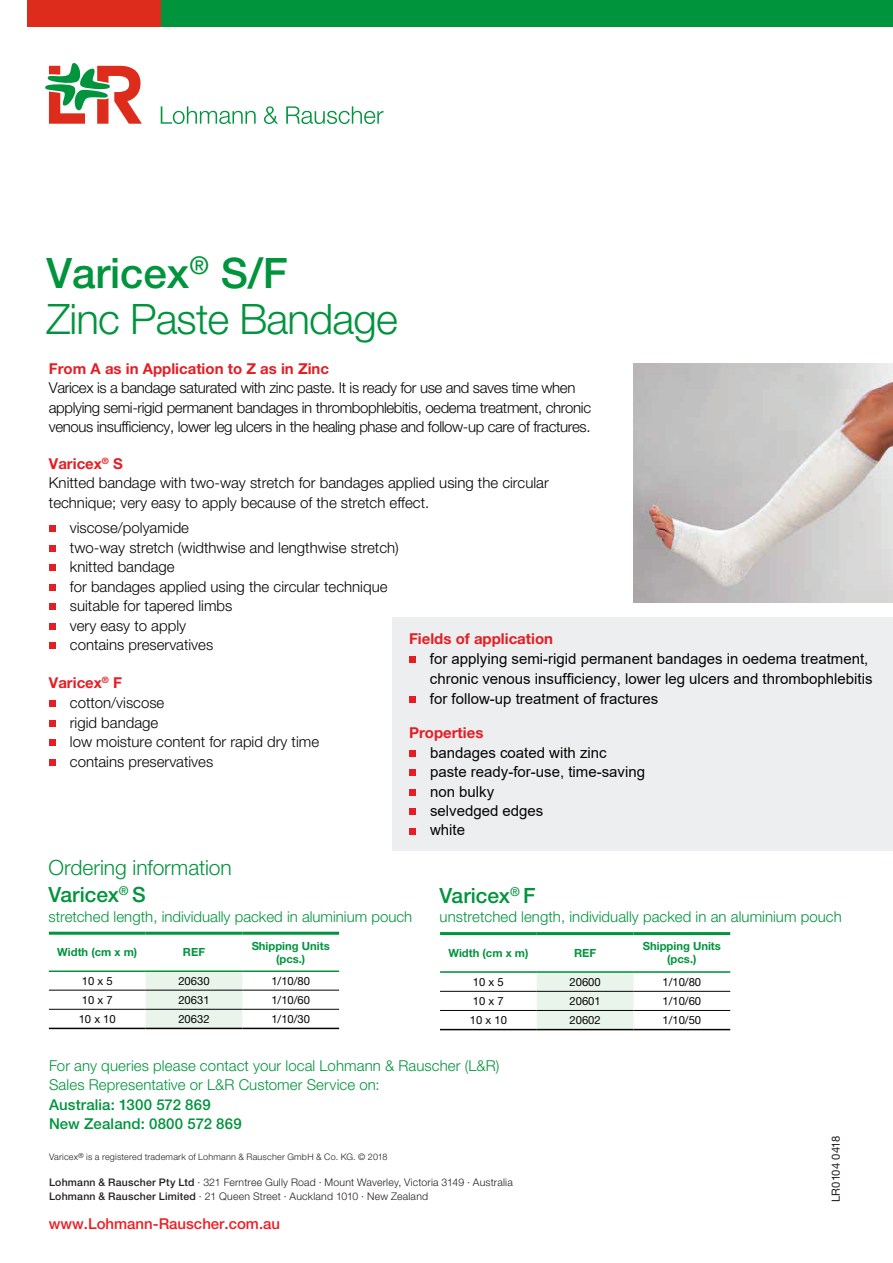
<style>
.page{position:relative;width:893px;height:1263px;background:#fff}
.page>*{position:absolute;margin:0;border:0;box-sizing:border-box;transform-origin:0 0}
.Head_medium_28_30_8{font:300 42px/46.2px "Helvetica Neue LT Pro";letter-spacing:-.02em;color:#00943d}
.t1{font:300 21px/27px "Helvetica Neue LT Pro";letter-spacing:-.005em;color:#00943d}
.t2{font:500 21px "Helvetica Neue LT Pro";color:#00943d}
.t3{font:300 15px/19.5px "Helvetica Neue LT Pro";color:#050504}
.t4{font:300 15px/19.5px "Helvetica Neue LT Pro";letter-spacing:-.025em;color:#050504}
.t5{font:15px/19.4px "Arial";color:#050504}
.Adresse_7_9_Medium_L{font:300 15px/19.5px "Helvetica Neue LT Pro";letter-spacing:.005em;color:#00943d}
.Adresse_7_9_Medium_L-2{font:500 15px "Helvetica Neue LT Pro";letter-spacing:.01em;color:#00943d}
.t6{font:500 15px "Helvetica Neue LT Pro";color:#ee1d23}
.t7{font:11.25px "Helvetica Neue LT Pro";color:#050504}
.t8{font:700 11.25px/12.8px "Helvetica Neue LT Pro";color:#00943d;text-align:center}
.SAP_Nummer_7_5_8_Rom{font:11.25px "Helvetica Neue LT Pro";color:#231f20}
.Adresse_7_9_Medium_L-3{font:300 10.5px "Helvetica Neue LT Pro";letter-spacing:.02em;color:#231f20}
.Adresse_7_9_Medium_L-4{font:300 9px "Helvetica Neue LT Pro";letter-spacing:.025em;color:#231f20}
.s1{font-weight:500}
.s2{font-weight:700;color:#e41e25}
.s3{font-family:"Helvetica Neue LT Pro";font-weight:700;color:#e41e25}
</style>
<div class="page">
<div style="left:49px;top:525px;width:6px;height:7px;background:#e41e25"></div>
<svg style="left:49px;top:545px;width:6px;height:6px"></svg>
<div style="left:49px;top:564px;width:6px;height:7px;background:#e41e25"></div>
<svg style="left:49px;top:584px;width:6px;height:6px"></svg>
<div style="left:49px;top:603px;width:6px;height:7px;background:#e41e25"></div>
<svg style="left:49px;top:623px;width:6px;height:6px"></svg>
<div style="left:49px;top:642px;width:6px;height:7px;background:#e41e25"></div>
<div style="left:392px;top:617px;width:501px;height:234px;background:#edeeef"></div>
<div style="left:409px;top:656px;width:7px;height:6px;background:#e41e25"></div>
<div style="left:409px;top:697px;width:7px;height:6px;background:#e41e25"></div>
<div style="left:409px;top:750px;width:7px;height:6px;background:#e41e25"></div>
<div style="left:409px;top:770px;width:7px;height:6px;background:#e41e25"></div>
<div style="left:409px;top:789px;width:7px;height:6px;background:#e41e25"></div>
<div style="left:409px;top:809px;width:7px;height:6px;background:#e41e25"></div>
<div style="left:409px;top:828px;width:7px;height:6px;background:#e41e25"></div>
<svg style="left:49px;top:972px;width:290px;height:56px"></svg>
<hr style="left:49px;top:932px;width:97px;height:3px;background:#00943d">
<hr style="left:146px;top:932px;width:96px;height:3px;background:#00943d">
<hr style="left:242px;top:932px;width:97px;height:3px;background:#00943d">
<hr style="left:49px;top:971px;width:97px;height:1px;background:#00943d">
<hr style="left:146px;top:971px;width:96px;height:1px;background:#00943d">
<hr style="left:242px;top:971px;width:97px;height:1px;background:#00943d">
<hr style="left:49px;top:990px;width:97px;height:1px;background:#050504">
<hr style="left:146px;top:990px;width:96px;height:1px;background:#050504">
<hr style="left:242px;top:990px;width:97px;height:1px;background:#050504">
<hr style="left:49px;top:1009px;width:97px;height:1px;background:#050504">
<hr style="left:146px;top:1009px;width:96px;height:1px;background:#050504">
<hr style="left:242px;top:1009px;width:97px;height:1px;background:#050504">
<hr style="left:49px;top:1028px;width:97px;height:1px;background:#050504">
<hr style="left:146px;top:1028px;width:96px;height:1px;background:#050504">
<hr style="left:242px;top:1028px;width:97px;height:1px;background:#050504">
<svg style="left:440px;top:973px;width:290px;height:56px"></svg>
<hr style="left:440px;top:932px;width:97px;height:3px;background:#00943d">
<hr style="left:537px;top:932px;width:96px;height:3px;background:#00943d">
<hr style="left:633px;top:932px;width:97px;height:3px;background:#00943d">
<hr style="left:440px;top:971px;width:97px;height:1px;background:#00943d">
<hr style="left:537px;top:971px;width:96px;height:1px;background:#00943d">
<hr style="left:633px;top:971px;width:97px;height:1px;background:#00943d">
<hr style="left:440px;top:972px;width:97px;height:1px;background:#00943d">
<hr style="left:537px;top:972px;width:96px;height:1px;background:#00943d">
<hr style="left:633px;top:972px;width:97px;height:1px;background:#00943d">
<hr style="left:440px;top:991px;width:97px;height:1px;background:#050504">
<hr style="left:537px;top:991px;width:96px;height:1px;background:#050504">
<hr style="left:633px;top:991px;width:97px;height:1px;background:#050504">
<hr style="left:440px;top:1010px;width:97px;height:1px;background:#050504">
<hr style="left:537px;top:1010px;width:96px;height:1px;background:#050504">
<hr style="left:633px;top:1010px;width:97px;height:1px;background:#050504">
<hr style="left:440px;top:1029px;width:97px;height:1px;background:#050504">
<hr style="left:537px;top:1029px;width:96px;height:1px;background:#050504">
<hr style="left:633px;top:1029px;width:97px;height:1px;background:#050504">
<img style="left:633px;top:363px;width:260px;height:239px">
<div style="left:49px;top:700px;width:6px;height:7px;background:#e41e25"></div>
<svg style="left:49px;top:720px;width:6px;height:6px"></svg>
<div style="left:49px;top:739px;width:6px;height:7px;background:#e41e25"></div>
<svg style="left:49px;top:759px;width:6px;height:6px"></svg>
<div style="left:161px;top:0;width:732px;height:27px;background:#00943d"></div>
<div style="left:27px;top:0;width:134px;height:27px;background:#dd2b1c"></div>
<svg style="left:45px;top:63px;width:97px;height:61px"></svg>
<svg style="left:161px;top:106px;width:95px;height:18px"></svg>
<svg style="left:264px;top:106px;width:14px;height:18px"></svg>
<svg style="left:286px;top:106px;width:97px;height:18px"></svg>
<p class="Head_medium_28_30_8" style="left:46px;top:249px;width:353px"><span class="s1">Varicex</span><sup>®</sup> <span class="s1">S/F<br></span>Zinc Paste Bandage</p>
<p class="t4" style="left:49px;top:358px;width:544px"><span class="s2">From A as in Application to Z as in Zinc<br></span>Varicex is a bandage saturated with zinc paste. It is ready for use and saves time when applying semi-rigid permanent bandages in thrombophlebitis, oedema treatment, chronic venous insufficiency, lower leg ulcers in the healing phase and follow-up care of fractures.</p>
<p class="t3" style="left:49px;top:453px;width:501px"><span class="s2">Varicex</span><sup>®</sup> <span class="s2">S<br></span>Knitted bandage with two-way stretch for bandages applied using the circular technique; very easy to apply because of the stretch effect.</p>
<p class="t3" style="left:70px;top:518px;width:330px">viscose/polyamide<br>two-way stretch (widthwise and lengthwise stretch) knitted bandage<br>for bandages applied using the circular technique suitable for tapered limbs<br>very easy to apply</p>
<p class="t5" style="left:430px;top:629px;width:444px;line-height:19.8px;text-indent:-21px"><span class="s3">Fields of application<br></span>for applying semi-rigid permanent bandages in oedema treatment, chronic venous insufficiency, lower leg ulcers and thrombophlebitis for follow-up treatment of fractures</p>
<p class="t5" style="left:430px;top:723px;width:217px;text-indent:-21px"><span class="s3">Properties<br></span>bandages coated with zinc paste ready-for-use, time-saving non bulky<br>selvedged edges<br>white</p>
<p class="t1" style="left:48px;top:854px;width:185px">Ordering information<br><span class="s1">Varicex</span><sup>®</sup> <span class="s1">S</span></p>
<p class="Adresse_7_9_Medium_L" style="left:48px;top:906px;width:365px">stretched length, individually packed in aluminium pouch</p>
<p class="t8" style="left:57px;top:946px;width:81px">Width (cm x m)</p>
<p class="t8" style="left:183px;top:946px;width:24px">REF</p>
<p class="t8" style="left:252px;top:939px;width:80px">Shipping Units (pcs.)</p>
<p class="t7" style="left:82px;top:974px;width:32px">10 x 5</p>
<p class="t7" style="left:178px;top:974px;width:33px">20630</p>
<p class="t7" style="left:271px;top:974px;width:40px">1/10/80</p>
<p class="t7" style="left:82px;top:993px;width:32px">10 x 7</p>
<p class="t7" style="left:178px;top:993px;width:33px">20631</p>
<p class="t7" style="left:271px;top:993px;width:40px">1/10/60</p>
<p class="t7" style="left:79px;top:1012px;width:39px">10 x 10</p>
<p class="t7" style="left:178px;top:1012px;width:33px">20632</p>
<p class="t7" style="left:271px;top:1012px;width:40px">1/10/30</p>
<p class="t3" style="left:70px;top:635px;width:145px">contains preservatives</p>
<p class="t3" style="left:70px;top:673px;width:251px;text-indent:-21px"><span class="s2">Varicex</span><sup>®</sup> <span class="s2">F<br></span>cotton/viscose<br>rigid bandage<br>low moisture content for rapid dry time contains preservatives</p>
<p class="t2" style="left:440px;top:883px;width:98px">Varicex<sup>®</sup> F</p>
<p class="Adresse_7_9_Medium_L" style="left:440px;top:907px;width:404px">unstretched length, individually packed in an aluminium pouch</p>
<p class="t8" style="left:448px;top:946px;width:81px">Width (cm x m)</p>
<p class="t8" style="left:574px;top:946px;width:24px">REF</p>
<p class="t8" style="left:643px;top:940px;width:80px">Shipping Units (pcs.)</p>
<p class="t7" style="left:473px;top:975px;width:32px">10 x 5</p>
<p class="t7" style="left:569px;top:975px;width:33px">20600</p>
<p class="t7" style="left:662px;top:975px;width:40px">1/10/80</p>
<p class="t7" style="left:473px;top:994px;width:32px">10 x 7</p>
<p class="t7" style="left:569px;top:994px;width:33px">20601</p>
<p class="t7" style="left:662px;top:994px;width:40px">1/10/60</p>
<p class="t7" style="left:470px;top:1013px;width:39px">10 x 10</p>
<p class="t7" style="left:569px;top:1013px;width:33px">20602</p>
<p class="t7" style="left:662px;top:1013px;width:40px">1/10/50</p>
<p class="Adresse_7_9_Medium_L" style="left:49px;top:1055px;width:452px">For any queries please contact your local Lohmann &amp; Rauscher (L&amp;R)<br>Sales Representative or L&amp;R Customer Service on:</p>
<p class="Adresse_7_9_Medium_L-2" style="left:49px;top:1095px;width:163px">Australia: 1300 572 869</p>
<p class="Adresse_7_9_Medium_L-2" style="left:49px;top:1115px;width:194px">New Zealand: 0800 572 869</p>
<p class="Adresse_7_9_Medium_L-4" style="left:49px;top:1151px;width:340px">Varicex<sup>®</sup> is a registered trademark of Lohmann &amp; Rauscher GmbH &amp; Co. KG. © 2018</p>
<p class="Adresse_7_9_Medium_L-3" style="left:49px;top:1176px;width:465px"><span class="s1">Lohmann &amp; Rauscher Pty Ltd</span> · 321 Ferntree Gully Road · Mount Waverley, Victoria 3149 · Australia</p>
<p class="Adresse_7_9_Medium_L-3" style="left:49px;top:1190px;width:381px"><span class="s1">Lohmann &amp; Rauscher Limited</span> · 21 Queen Street · Auckland 1010 · New Zealand</p>
<p class="t6" style="left:49px;top:1214px;width:233px">www.Lohmann-Rauscher.com.au</p>
<p class="SAP_Nummer_7_5_8_Rom" style="left:829px;top:1202px;width:68px;rotate:-90deg">LR0104 0418</p>
</div>
